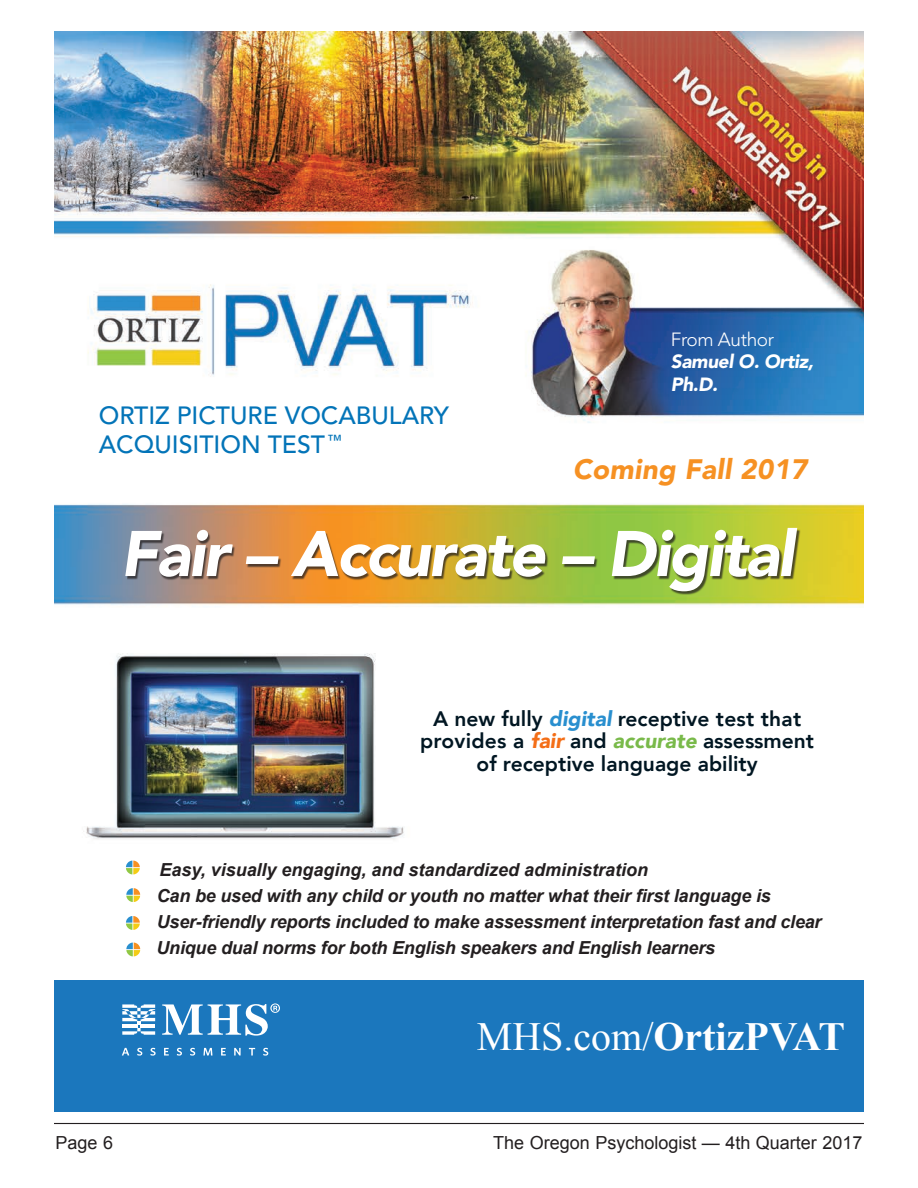
<style>
.page{position:relative;width:918px;height:1188px;background:#fff}
.page>*{position:absolute;margin:0;border:0;box-sizing:border-box;transform-origin:0 0}
.t1{font:italic 900 63.75px "Avenir LT Std";letter-spacing:-.03em;color:#fff}
.t2{font:700 39.9px "Times New Roman";color:#fff}
.t3{font:italic 900 27.9px "Avenir LT Std";letter-spacing:.01em;color:#f69123}
.t4{font:500 24.75px/29.7px "Avenir LT Std";color:#0374b8}
.t5{font:800 21px/22.5px "Avenir";color:#011622;text-align:center}
.t6{font:italic 900 19.05px/22.8px "Avenir LT Std";letter-spacing:-.02em;color:#fff}
.t7{font:300 19.05px "Avenir LT Std";letter-spacing:-.02em;color:#fff}
.t8{font:italic 700 18px/26px "Arial";letter-spacing:-.01em;color:#231f20}
.t9{font:18px "Arial";color:#231f20}
.s1{font-weight:900;font-style:italic;color:#298fcf}
.s2{font-weight:900;font-style:italic;color:#f46e17}
.s3{font-weight:900;font-style:italic;color:#79ba4a}
.s4{font-weight:400}
</style>
<div class="page">
<hr style="left:54px;top:1123px;width:810px;height:1px;background:#231f20">
<img style="left:54px;top:32px;width:810px;height:925px">
<div style="left:127px;top:529px;width:674px;height:66px;background:#231f20;opacity:.75"></div>
<svg style="left:126px;top:861px;width:14px;height:13px"></svg>
<svg style="left:126px;top:888px;width:14px;height:14px"></svg>
<svg style="left:126px;top:916px;width:14px;height:14px"></svg>
<div style="left:54px;top:980px;width:810px;height:132px;background:#1b77bd"></div>
<svg style="left:122px;top:1004px;width:33px;height:31px"></svg>
<svg style="left:122px;top:1048px;width:7px;height:8px"></svg>
<svg style="left:137px;top:1048px;width:5px;height:8px"></svg>
<svg style="left:150px;top:1048px;width:6px;height:8px"></svg>
<svg style="left:164px;top:1048px;width:5px;height:8px"></svg>
<svg style="left:177px;top:1048px;width:5px;height:8px"></svg>
<svg style="left:190px;top:1048px;width:5px;height:8px"></svg>
<svg style="left:203px;top:1048px;width:9px;height:8px"></svg>
<svg style="left:221px;top:1048px;width:5px;height:8px"></svg>
<svg style="left:234px;top:1048px;width:7px;height:8px"></svg>
<svg style="left:249px;top:1048px;width:6px;height:8px"></svg>
<svg style="left:263px;top:1048px;width:5px;height:8px"></svg>
<svg style="left:162px;top:1003px;width:118px;height:33px"></svg>
<svg style="left:126px;top:943px;width:14px;height:13px"></svg>
<h3 class="t4" style="left:99px;top:401px;width:352px">ORTIZ PICTURE VOCABULARY<br>ACQUISITION TEST <sup>™</sup></h3>
<p class="t7" style="left:671px;top:328px;width:105px">From Author</p>
<p class="t6" style="left:671px;top:351px;width:144px">Samuel O. Ortiz,<br>Ph.D.</p>
<h3 class="t3" style="left:573px;top:452px;width:236px">Coming Fall 2017</h3>
<h1 class="t1" style="left:120px;top:515px;width:675px">Fair – Accurate – Digital</h1>
<p class="t5" style="left:420px;top:707px;width:395px">A new fully <span class="s1">digital</span> receptive test that provides a <span class="s2">fair</span> and <span class="s3">accurate</span> assessment of receptive language ability</p>
<p class="t8" style="left:156px;top:857px;width:667px">Easy, visually engaging, and standardized administration<br>Can be used with any child or youth no matter what their first language is User-friendly reports included to make assessment interpretation fast and clear Unique dual norms for both English speakers and English learners</p>
<h2 class="t2" style="left:477px;top:1009px;width:370px"><span class="s4">MHS.com/</span>OrtizPVAT</h2>
<p class="t9" style="left:56px;top:1130px;width:59px">Page 6</p>
<p class="t9" style="left:493px;top:1130px;width:371px">The Oregon Psychologist — 4th Quarter 2017</p>
</div>
